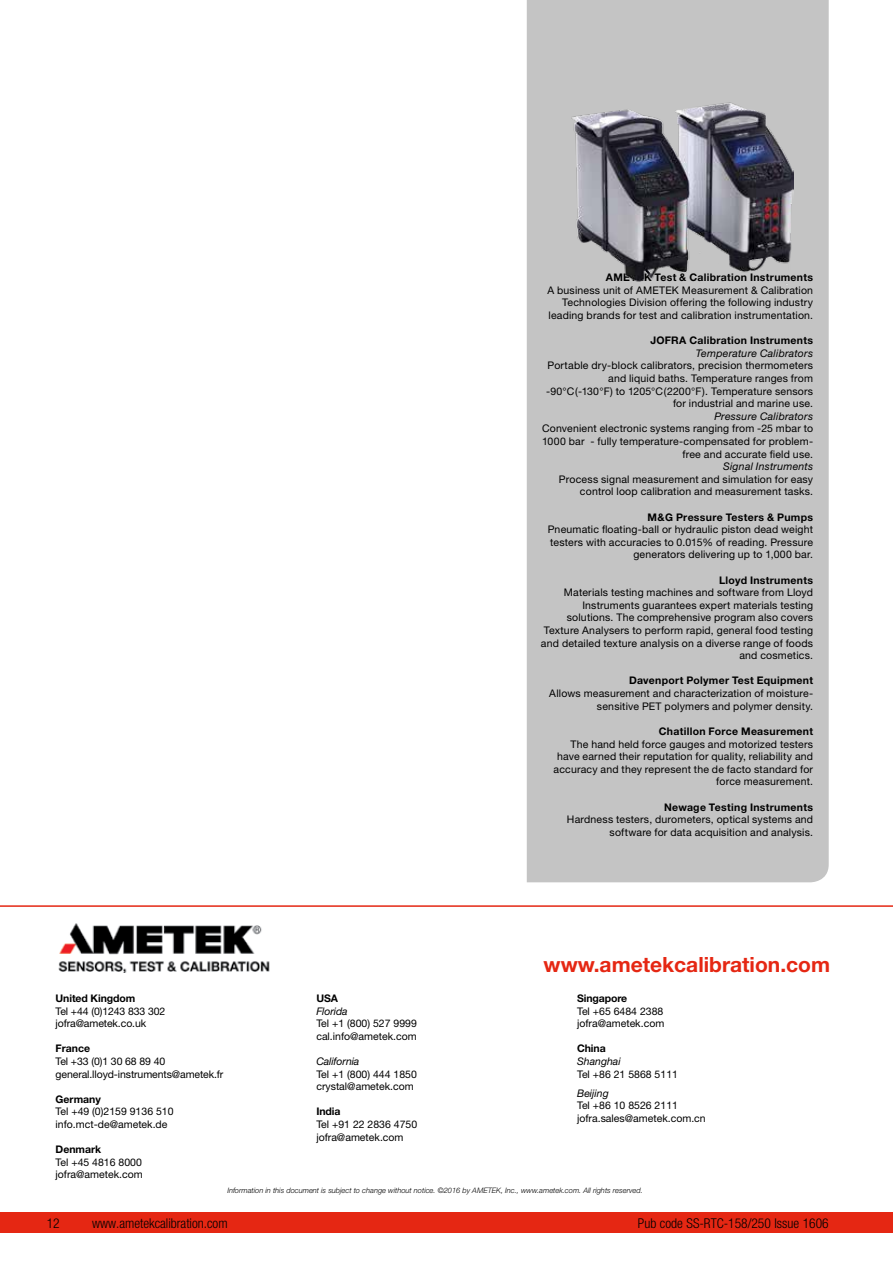
<style>
.page{position:relative;width:893px;height:1263px;background:#fff}
.page>*{position:absolute;margin:0;border:0;box-sizing:border-box;transform-origin:0 0}
.t1{font:700 21px "Helvetica Neue";color:#e52713}
.t2{font:300 condensed 13.5px "Helvetica Neue";color:#000}
.t3{font:10.5px/12.6px "Helvetica Neue";letter-spacing:.015em;color:#000;text-align:right}
.t4{font:700 10.5px "Helvetica Neue";letter-spacing:.025em;color:#000}
.t5{font:10.5px/12.6px "Helvetica Neue";letter-spacing:-.01em;color:#000}
.t6{font:italic 10.5px "Helvetica Neue";letter-spacing:.015em;color:#000}
.t7{font:700 10.5px "Helvetica Neue";letter-spacing:-.01em;color:#000}
.t8{font:italic 10.5px "Helvetica Neue";letter-spacing:-.01em;color:#000}
.t9{font:700 10.5px "Helvetica Neue";color:#000}
.t10{font:italic 300 7.5px "Helvetica Neue";color:#000}
</style>
<div class="page">
<div style="left:0;top:1212px;width:893px;height:21px;background:#e52713"></div>
<div style="left:527px;top:0;width:302px;height:882px;background:#c4c4c4"></div>
<hr style="left:0;top:905px;width:893px;height:2px;background:#e52713">
<img style="left:58px;top:923px;width:212px;height:50px">
<img style="left:566px;top:95px;width:227px;height:190px">
<p class="t4" style="left:606px;top:271px;width:209px">AMETEK Test &amp; Calibration Instruments</p>
<p class="t3" style="left:547px;top:284px;width:267px">A business unit of AMETEK Measurement &amp; Calibration<br>Technologies Division offering the following industry leading brands for test and calibration instrumentation.</p>
<p class="t4" style="left:650px;top:334px;width:164px">JOFRA Calibration Instruments</p>
<p class="t6" style="left:696px;top:347px;width:119px">Temperature Calibrators</p>
<p class="t3" style="left:546px;top:359px;width:269px">Portable dry-block calibrators, precision thermometers and liquid baths. Temperature ranges from -90°C(-130°F) to 1205°C(2200°F). Temperature sensors for industrial and marine use.</p>
<p class="t6" style="left:714px;top:410px;width:100px">Pressure Calibrators</p>
<p class="t3" style="left:542px;top:422px;width:272px">Convenient electronic systems ranging from -25 mbar to<br>1000 bar - fully temperature-compensated for problem&shy;free and accurate field use.</p>
<p class="t6" style="left:723px;top:460px;width:92px">Signal Instruments</p>
<p class="t3" style="left:559px;top:473px;width:256px">Process signal measurement and simulation for easy control loop calibration and measurement tasks.</p>
<p class="t4" style="left:647px;top:510px;width:167px">M&amp;G Pressure Testers &amp; Pumps</p>
<p class="t3" style="left:548px;top:523px;width:267px">Pneumatic floating-ball or hydraulic piston dead weight testers with accuracies to 0.015% of reading. Pressure generators delivering up to 1,000 bar.</p>
<p class="t4" style="left:719px;top:573px;width:95px">Lloyd Instruments</p>
<p class="t3" style="left:541px;top:586px;width:274px">Materials testing machines and software from Lloyd Instruments guarantees expert materials testing solutions. The comprehensive program also covers Texture Analysers to perform rapid, general food testing and detailed texture analysis on a diverse range of foods and cosmetics.</p>
<p class="t4" style="left:629px;top:674px;width:185px">Davenport Polymer Test Equipment</p>
<p class="t3" style="left:549px;top:687px;width:265px">Allows measurement and characterization of moisture&shy;sensitive PET polymers and polymer density.</p>
<p class="t4" style="left:659px;top:725px;width:156px">Chatillon Force Measurement</p>
<p class="t3" style="left:553px;top:737px;width:261px">The hand held force gauges and motorized testers have earned their reputation for quality, reliability and accuracy and they represent the de facto standard for force measurement.</p>
<p class="t4" style="left:664px;top:800px;width:150px">Newage Testing Instruments</p>
<p class="t3" style="left:567px;top:813px;width:248px">Hardness testers, durometers, optical systems and software for data acquisition and analysis.</p>
<p class="t7" style="left:56px;top:992px;width:81px">United Kingdom</p>
<p class="t5" style="left:56px;top:1004px;width:111px">Tel +44 (0)1243 833 302 jofra@ametek.co.uk</p>
<p class="t4" style="left:56px;top:1042px;width:36px">France</p>
<p class="t5" style="left:56px;top:1055px;width:169px">Tel +33 (0)1 30 68 89 40 general.lloyd-instruments@ametek.fr</p>
<p class="t9" style="left:56px;top:1092px;width:47px">Germany</p>
<p class="t3" style="left:56px;top:1105px;width:119px;text-align:left">Tel +49 (0)2159 9136 510 info.mct-de@ametek.de</p>
<p class="t9" style="left:56px;top:1143px;width:47px">Denmark</p>
<p class="t3" style="left:56px;top:1155px;width:89px;text-align:left">Tel +45 4816 8000 jofra@ametek.com</p>
<p class="t4" style="left:316px;top:992px;width:23px">USA</p>
<p class="t8" style="left:316px;top:1004px;width:33px">Florida</p>
<p class="t3" style="left:316px;top:1017px;width:102px;text-align:left">Tel +1 (800) 527 9999 cal.info@ametek.com</p>
<p class="t8" style="left:316px;top:1055px;width:45px">California</p>
<p class="t3" style="left:316px;top:1067px;width:102px;text-align:left">Tel +1 (800) 444 1850 crystal@ametek.com</p>
<p class="t4" style="left:316px;top:1105px;width:26px">India</p>
<p class="t3" style="left:316px;top:1118px;width:102px;text-align:left">Tel +91 22 2836 4750 jofra@ametek.com</p>
<h1 class="t1" style="left:544px;top:951px;width:288px">www.ametekcalibration.com</h1>
<p class="t7" style="left:577px;top:992px;width:52px">Singapore</p>
<p class="t3" style="left:577px;top:1004px;width:89px;text-align:left">Tel +65 6484 2388 jofra@ametek.com</p>
<p class="t4" style="left:577px;top:1042px;width:30px">China</p>
<p class="t6" style="left:577px;top:1055px;width:45px">Shanghai</p>
<p class="t3" style="left:577px;top:1067px;width:102px">Tel +86 21 5868 5111</p>
<p class="t6" style="left:577px;top:1086px;width:33px">Beijing</p>
<p class="t3" style="left:577px;top:1099px;width:130px;text-align:left">Tel +86 10 8526 2111 jofra.sales@ametek.com.cn</p>
<p class="t10" style="left:227px;top:1186px;width:417px">Information in this document is subject to change without notice. ©2016 by AMETEK, Inc., www.ametek.com. All rights reserved.</p>
<p class="t2" style="left:47px;top:1215px;width:14px">12</p>
<p class="t2" style="left:92px;top:1215px;width:137px">www.ametekcalibration.com</p>
<p class="t2" style="left:638px;top:1215px;width:192px">Pub code SS-RTC-158/250 Issue 1606</p>
</div>
